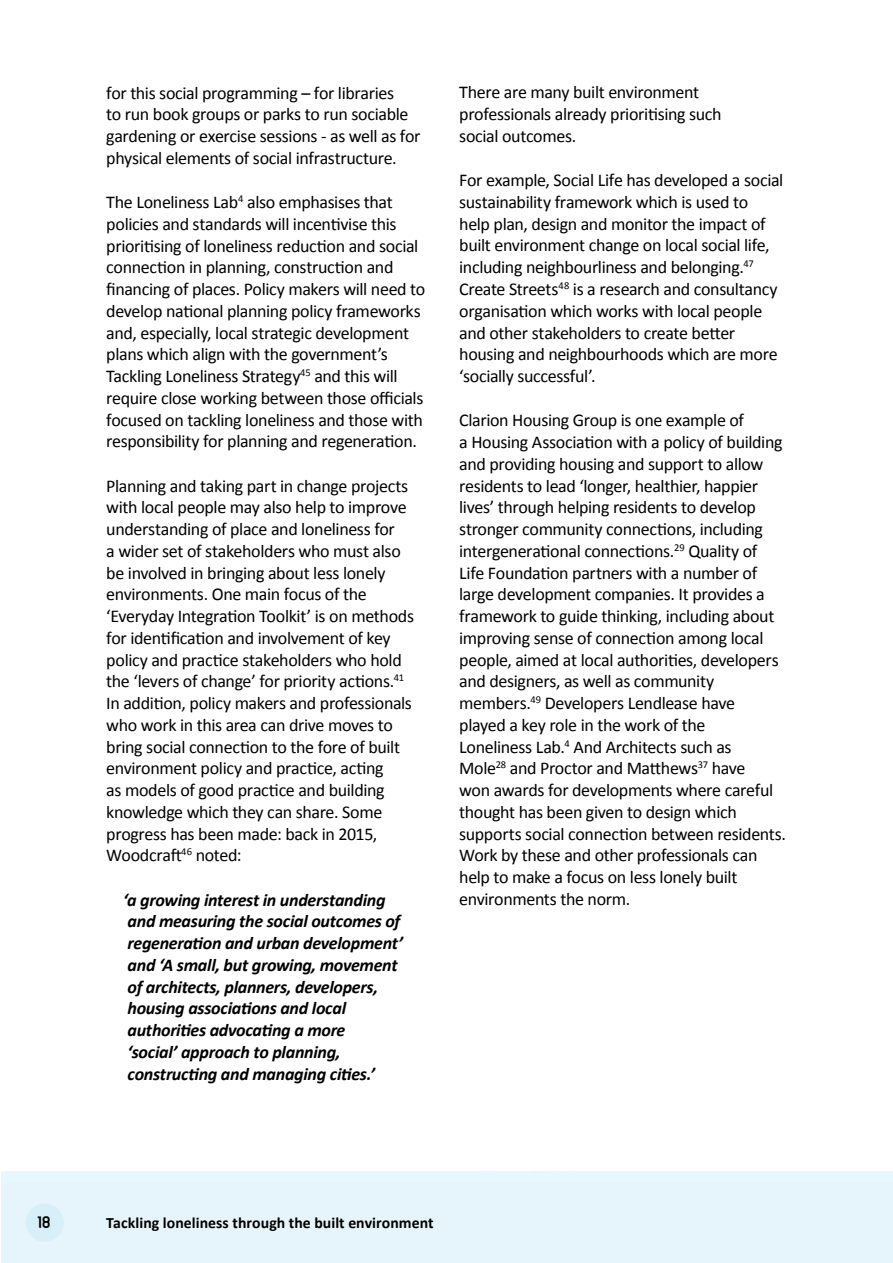
<style>
.page{position:relative;width:893px;height:1263px;background:#fff}
.page>*{position:absolute;margin:0;border:0;box-sizing:border-box;transform-origin:0 0}
.t1{font:18px/21.8px "Calibri";letter-spacing:-.02em;color:#000}
.t2{font:italic 700 18px/21.8px "Calibri";letter-spacing:-.015em;color:#000}
.t3{font:700 18px "Layar Bahtera Doomsday Condensed";color:#000}
.t4{font:700 15.75px "Calibri";letter-spacing:.005em;color:#000}
</style>
<div class="page">
<div style="left:1px;top:1171px;width:892px;height:92px;background:#e6f5fb"></div>
<hr style="left:1px;top:1171px;width:892px;height:1px;background:#57caf5">
<svg style="left:469px;top:1171px;width:166px;height:1px"></svg>
<div style="left:26px;top:1203px;width:38px;height:39px;background:#d7eff8;border-radius:50%"></div>
<p class="t1" style="left:106px;top:82px;width:316px">for this social programming – for libraries<br>to run book groups or parks to run sociable gardening or exercise sessions - as well as for physical elements of social infrastructure.</p>
<p class="t1" style="left:106px;top:191px;width:321px">The Loneliness Lab<sup>4</sup> also emphasises that policies and standards will incentivise this prioritising of loneliness reduction and social connection in planning, construction and financing of places. Policy makers will need to develop national planning policy frameworks and, especially, local strategic development plans which align with the government’s Tackling Loneliness Strategy<sup>45</sup> and this will require close working between those officials focused on tackling loneliness and those with responsibility for planning and regeneration.</p>
<p class="t1" style="left:106px;top:475px;width:309px">Planning and taking part in change projects with local people may also help to improve understanding of place and loneliness for<br>a wider set of stakeholders who must also be involved in bringing about less lonely environments. One main focus of the ‘Everyday Integration Toolkit’ is on methods for identification and involvement of key policy and practice stakeholders who hold the ‘levers of change’ for priority actions.<sup>41<br></sup>In addition, policy makers and professionals who work in this area can drive moves to bring social connection to the fore of built environment policy and practice, acting<br>as models of good practice and building knowledge which they can share. Some progress has been made: back in 2015, Woodcraft<sup>46</sup> noted:</p>
<p class="t2" style="left:123px;top:889px;width:281px">‘a growing interest in understanding and measuring the social outcomes of regeneration and urban development’ and ‘A small, but growing, movement of architects, planners, developers, housing associations and local authorities advocating a more<br>‘social’ approach to planning, constructing and managing cities.’</p>
<p class="t1" style="left:459px;top:82px;width:264px">There are many built environment professionals already prioritising such social outcomes.</p>
<p class="t1" style="left:459px;top:169px;width:326px">For example, Social Life has developed a social sustainability framework which is used to help plan, design and monitor the impact of built environment change on local social life, including neighbourliness and belonging.<sup>47<br></sup>Create Streets<sup>48</sup> is a research and consultancy organisation which works with local people and other stakeholders to create better housing and neighbourhoods which are more ‘socially successful’.</p>
<p class="t1" style="left:459px;top:409px;width:328px">Clarion Housing Group is one example of<br>a Housing Association with a policy of building and providing housing and support to allow residents to lead ‘longer, healthier, happier lives’ through helping residents to develop stronger community connections, including intergenerational connections.<sup>29</sup> Quality of Life Foundation partners with a number of large development companies. It provides a framework to guide thinking, including about improving sense of connection among local people, aimed at local authorities, developers and designers, as well as community members.<sup>49</sup> Developers Lendlease have played a key role in the work of the<br>Loneliness Lab.<sup>4</sup> And Architects such as<br>Mole<sup>28</sup> and Proctor and Matthews<sup>37</sup> have<br>won awards for developments where careful thought has been given to design which supports social connection between residents.<br>Work by these and other professionals can help to make a focus on less lonely built environments the norm.</p>
<p class="t3" style="left:37px;top:1213px;width:15px">18</p>
<p class="t4" style="left:106px;top:1213px;width:329px">Tackling loneliness through the built environment</p>
</div>
